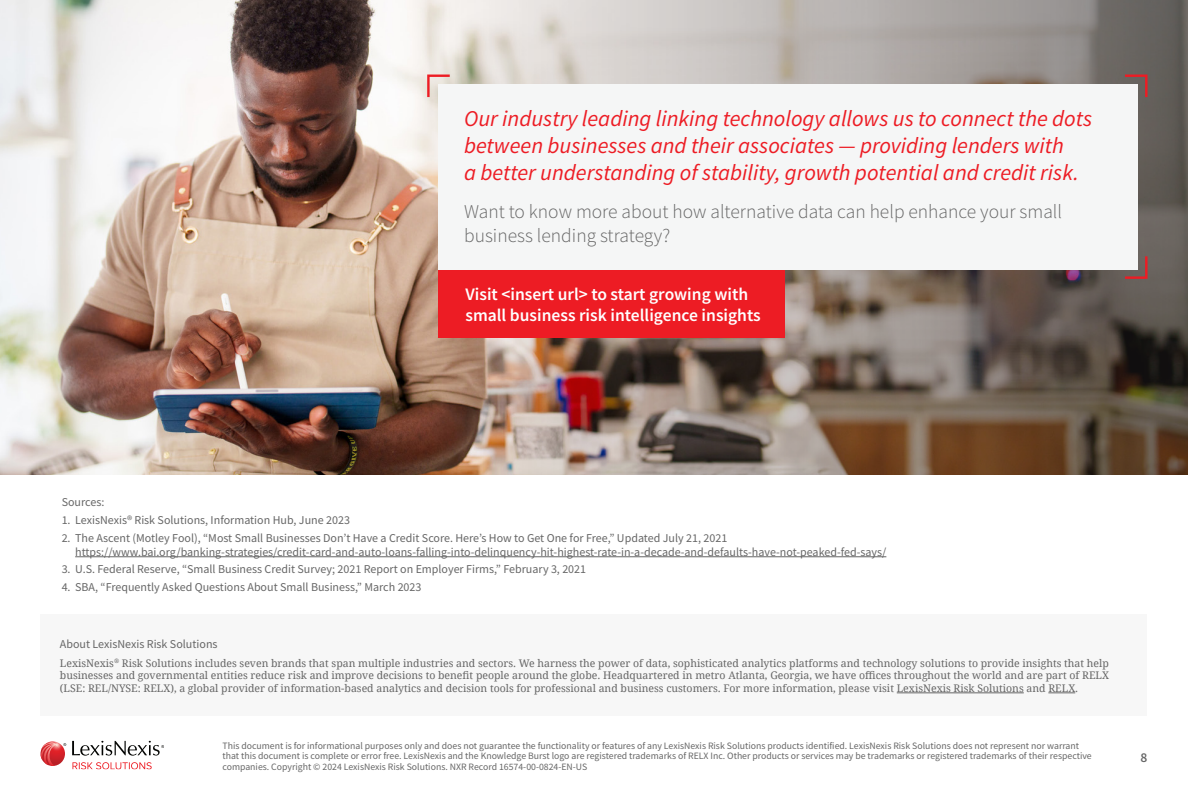
<style>
.page{position:relative;width:1188px;height:810px;background:#fff}
.page>*{position:absolute;margin:0;border:0;box-sizing:border-box;transform-origin:0 0}
.Pull_Quote{font:italic 22.5px/27px "Source Sans Pro";color:#ed1c24}
.Body_Text{font:300 19.5px/24px "Source Sans Pro";color:#666}
.Body_Text-2{font:600 17.55px/21px "Source Sans Pro";color:#fff}
.t1{font:600 13.5px "Source Sans Pro";color:#666}
.Body_Text-3{font:12px/13.5px "Source Sans Pro";color:#666}
.Body_Text-4{font:10.5px/12.6px "Droid Serif";color:#666;text-align:justify}
.Body_Text-5{font:9.75px/10.2px "Source Sans Pro";color:#666}
</style>
<div class="page">
<svg style="left:72px;top:762px;width:80px;height:8px"></svg>
<svg style="left:72px;top:741px;width:92px;height:15px"></svg>
<svg style="left:40px;top:741px;width:25px;height:25px"></svg>
<svg style="left:41px;top:742px;width:25px;height:24px"></svg>
<img style="left:0;top:0;width:60px;height:474px">
<img style="left:60px;top:0;width:1128px;height:474px">
<div style="left:40px;top:615px;width:1108px;height:101px;background:#f7f7f7"></div>
<hr style="left:897px;top:693px;width:127px;height:1px;background:#666">
<svg style="left:1048px;top:693px;width:27px;height:1px"></svg>
<hr style="left:75px;top:556px;width:811px;height:1px;background:#666">
<svg style="left:1123px;top:254px;width:26px;height:26px"></svg>
<svg style="left:426px;top:73px;width:26px;height:26px"></svg>
<svg style="left:1123px;top:73px;width:26px;height:26px"></svg>
<div style="left:438px;top:270px;width:347px;height:68px;background:#ed1c24"></div>
<div style="left:438px;top:84px;width:700px;height:186px;background:#f5f6f6"></div>
<p class="Pull_Quote" style="left:464px;top:105px;width:630px">Our industry leading linking technology allows us to connect the dots between businesses and their associates — providing lenders with<br>a better understanding of stability, growth potential and credit risk.</p>
<p class="Body_Text" style="left:464px;top:199px;width:600px">Want to know more about how alternative data can help enhance your small business lending strategy?</p>
<p class="Body_Text-2" style="left:465px;top:283px;width:297px">Visit &lt;insert url&gt; to start growing with small business risk intelligence insights</p>
<p class="Body_Text-3" style="left:62px;top:496px;width:44px">Sources:</p>
<p class="Body_Text-3" style="left:62px;top:513px;width:290px">1. LexisNexis® Risk Solutions, Information Hub, June 2023</p>
<p class="Body_Text-3" style="left:75px;top:531px;width:813px;text-indent:-14px">2. The Ascent (Motley Fool), “Most Small Businesses Don’t Have a Credit Score. Here’s How to Get One for Free,” Updated July 21, 2021 https://www.bai.org/banking-strategies/credit-card-and-auto-loans-falling-into-delinquency-hit-highest-rate-in-a-decade-and-defaults-have-not-peaked-fed-says/</p>
<p class="Body_Text-3" style="left:62px;top:563px;width:526px">3. U.S. Federal Reserve, “Small Business Credit Survey; 2021 Report on Employer Firms,” February 3, 2021</p>
<p class="Body_Text-3" style="left:62px;top:580px;width:361px">4. SBA, “Frequently Asked Questions About Small Business,” March 2023</p>
<p class="Body_Text-3" style="left:60px;top:637px;width:159px">About LexisNexis Risk Solutions</p>
<p class="Body_Text-4" style="left:60px;top:657px;width:1051px">LexisNexis<sup>®</sup> Risk Solutions includes seven brands that span multiple industries and sectors. We harness the power of data, sophisticated analytics platforms and technology solutions to provide insights that help businesses and governmental entities reduce risk and improve decisions to benefit people around the globe. Headquartered in metro Atlanta, Georgia, we have offices throughout the world and are part of RELX (LSE: REL/NYSE: RELX), a global provider of information-based analytics and decision tools for professional and business customers. For more information, please visit LexisNexis Risk Solutions and RELX.</p>
<p class="Body_Text-5" style="left:222px;top:741px;width:871px">This document is for informational purposes only and does not guarantee the functionality or features of any LexisNexis Risk Solutions products identified. LexisNexis Risk Solutions does not represent nor warrant that this document is complete or error free. LexisNexis and the Knowledge Burst logo are registered trademarks of RELX Inc. Other products or services may be trademarks or registered trademarks of their respective companies. Copyright © 2024 LexisNexis Risk Solutions. NXR Record 16574-00-0824-EN-US</p>
<p class="t1" style="left:1141px;top:748px;width:8px">8</p>
</div>
